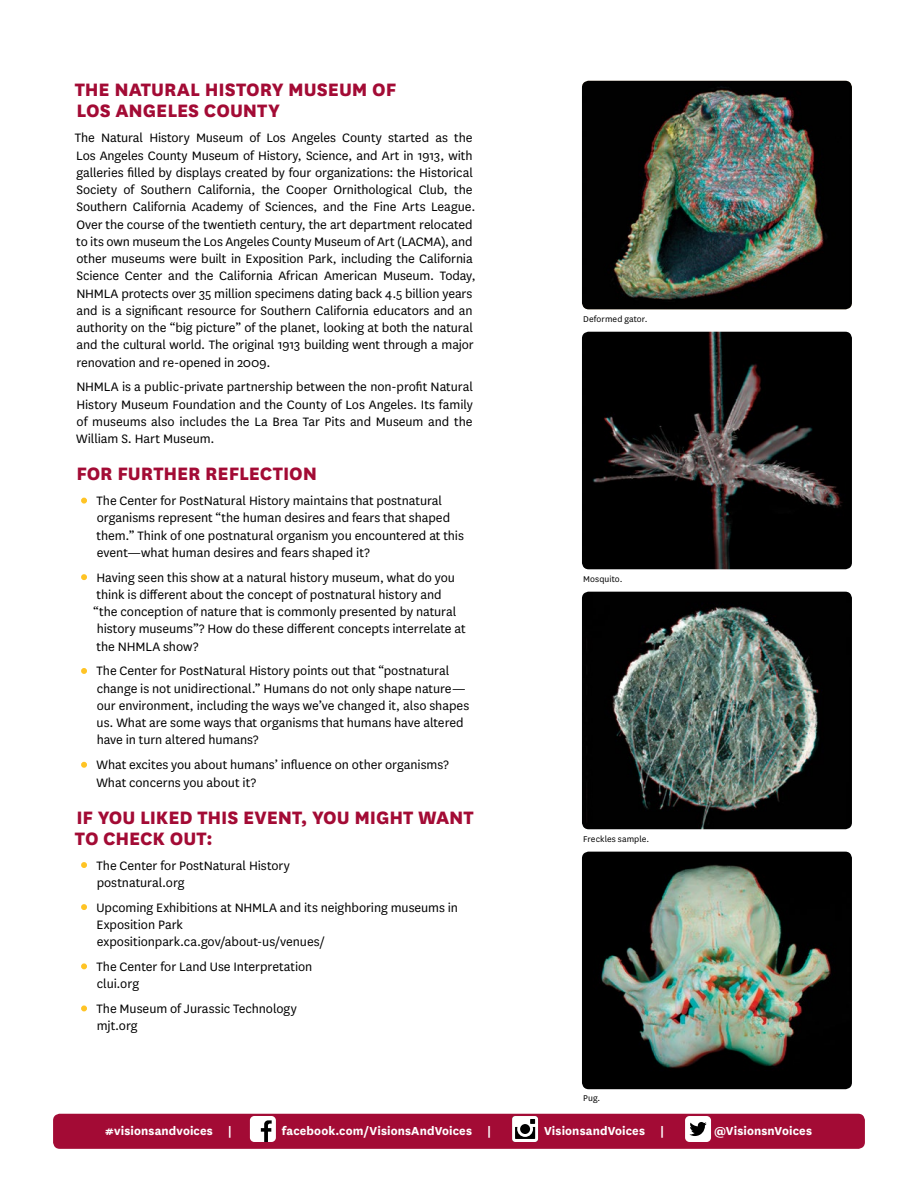
<style>
.page{position:relative;width:918px;height:1188px;background:#fff}
.page>*{position:absolute;margin:0;border:0;box-sizing:border-box;transform-origin:0 0}
.t1{font:800 21px/21px "National";letter-spacing:-.005em;color:#a30b35}
.t2{font:14.25px/17.2px "National";letter-spacing:-.005em;color:#000}
.t3{font:700 13.5px "National";letter-spacing:.01em;color:#fff}
.t4{font:9.75px "National";letter-spacing:.01em;color:#000}
.s1{font-family:"Neutraface Text";font-weight:700;font-size:13.5px;color:#ffc425}
</style>
<div class="page">
<img style="left:582px;top:81px;width:270px;height:228px">
<img style="left:582px;top:332px;width:270px;height:237px">
<img style="left:582px;top:592px;width:270px;height:237px">
<img style="left:582px;top:852px;width:270px;height:237px">
<svg style="left:81px;top:498px;width:6px;height:6px"></svg>
<svg style="left:81px;top:574px;width:6px;height:6px"></svg>
<svg style="left:81px;top:668px;width:6px;height:6px"></svg>
<svg style="left:81px;top:762px;width:6px;height:6px"></svg>
<svg style="left:81px;top:862px;width:6px;height:6px"></svg>
<svg style="left:81px;top:904px;width:6px;height:6px"></svg>
<svg style="left:81px;top:963px;width:6px;height:6px"></svg>
<svg style="left:81px;top:1006px;width:6px;height:5px"></svg>
<div style="left:53px;top:1114px;width:812px;height:35px;background:#a30b35;border-radius:7px"></div>
<div style="left:250px;top:1116px;width:26px;height:26px;background:#fff;border-radius:4px"></div>
<svg style="left:261px;top:1120px;width:11px;height:22px"></svg>
<svg style="left:512px;top:1116px;width:26px;height:26px"></svg>
<div style="left:685px;top:1116px;width:26px;height:26px;background:#fff;border-radius:4px"></div>
<svg style="left:689px;top:1122px;width:18px;height:14px"></svg>
<h1 class="t1" style="left:75px;top:78px;width:323px">THE NATURAL HISTORY MUSEUM OF<br>LOS ANGELES COUNTY</h1>
<p class="t2" style="left:75px;top:129px;width:402px">The Natural History Museum of Los Angeles County started as the Los Angeles County Museum of History, Science, and Art in 1913, with galleries filled by displays created by four organizations: the Historical Society of Southern California, the Cooper Ornithological Club, the Southern California Academy of Sciences, and the Fine Arts League.<br>Over the course of the twentieth century, the art department relocated to its own museum the Los Angeles County Museum of Art (LACMA), and other museums were built in Exposition Park, including the California Science Center and the California African American Museum. Today, NHMLA protects over 35 million specimens dating back 4.5 billion years and is a significant resource for Southern California educators and an authority on the “big picture” of the planet, looking at both the natural and the cultural world. The original 1913 building went through a major renovation and re-opened in 2009.</p>
<p class="t2" style="left:76px;top:378px;width:398px;text-align:justify">NHMLA is a public-private partnership between the non-profit Natural History Museum Foundation and the County of Los Angeles. Its family of museums also includes the La Brea Tar Pits and Museum and the William S. Hart Museum.</p>
<h1 class="t1" style="left:76px;top:462px;width:242px">FOR FURTHER REFLECTION</h1>
<p class="t2" style="left:97px;top:491px;width:369px;text-indent:-14px"><span class="s1">•</span> The Center for PostNatural History maintains that postnatural organisms represent “the human desires and fears that shaped them.” Think of one postnatural organism you encountered at this event—what human desires and fears shaped it?</p>
<p class="t2" style="left:93px;top:568px;width:374px;text-indent:-11px"><span class="s1">•</span> Having seen this show at a natural history museum, what do you think is different about the concept of postnatural history and “the conception of nature that is commonly presented by natural history museums”? How do these different concepts interrelate at the NHMLA show?</p>
<p class="t2" style="left:97px;top:662px;width:374px;text-indent:-14px"><span class="s1">•</span> The Center for PostNatural History points out that “postnatural change is not unidirectional.” Humans do not only shape nature— our environment, including the ways we’ve changed it, also shapes us. What are some ways that organisms that humans have altered have in turn altered humans?</p>
<p class="t2" style="left:96px;top:756px;width:354px;text-indent:-14px"><span class="s1">•</span> What excites you about humans’ influence on other organisms?<br>What concerns you about it?</p>
<h1 class="t1" style="left:75px;top:805px;width:400px">IF YOU LIKED THIS EVENT, YOU MIGHT WANT<br>TO CHECK OUT:</h1>
<p class="t2" style="left:97px;top:856px;width:195px;text-indent:-15px"><span class="s1">•</span> The Center for PostNatural History postnatural.org</p>
<p class="t2" style="left:97px;top:898px;width:363px;text-indent:-14px"><span class="s1">•</span> Upcoming Exhibitions at NHMLA and its neighboring museums in<br>Exposition Park<br>expositionpark.ca.gov/about-us/venues/</p>
<p class="t2" style="left:97px;top:957px;width:217px;text-indent:-15px"><span class="s1">•</span> The Center for Land Use Interpretation clui.org</p>
<p class="t2" style="left:97px;top:999px;width:202px;text-indent:-15px"><span class="s1">•</span> The Museum of Jurassic Technology mjt.org</p>
<p class="t4" style="left:583px;top:313px;width:66px">Deformed gator.</p>
<p class="t4" style="left:583px;top:572px;width:41px">Mosquito.</p>
<p class="t4" style="left:583px;top:832px;width:68px">Freckles sample.</p>
<p class="t4" style="left:583px;top:1092px;width:19px">Pug.</p>
<p class="t3" style="left:105px;top:1122px;width:128px">#visionsandvoices |</p>
<p class="t3" style="left:282px;top:1122px;width:211px">facebook.com/VisionsAndVoices |</p>
<p class="t3" style="left:544px;top:1122px;width:122px">VisionsandVoices |</p>
<p class="t3" style="left:714px;top:1122px;width:99px">@VisionsnVoices</p>
</div>
